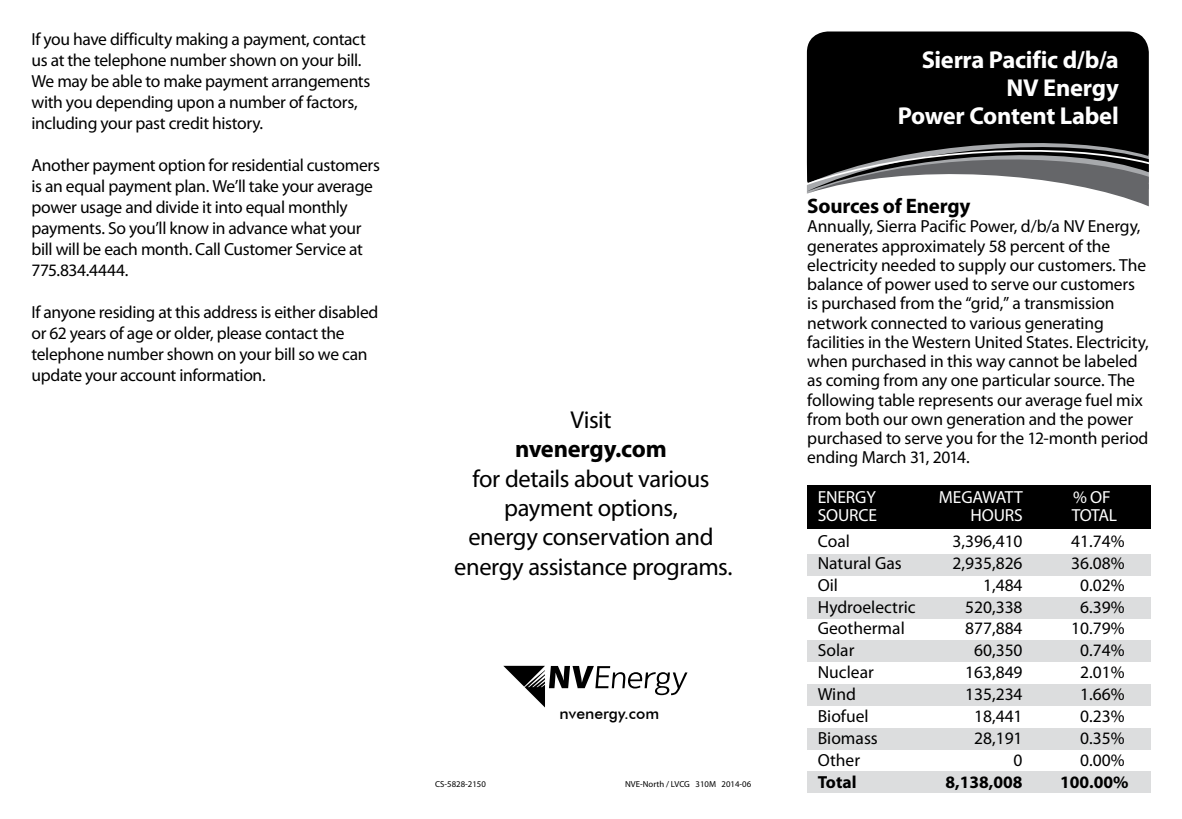
<style>
.page{position:relative;width:1182px;height:819px;background:#fff}
.page>*{position:absolute;margin:0;border:0;box-sizing:border-box;transform-origin:0 0}
.t1{font:24.5px/29.4px "Myriad Pro";letter-spacing:-.015em;color:#000;text-align:center}
.t2{font:700 24.5px/28px "Myriad Pro";letter-spacing:-.015em;color:#fff;text-align:right}
.t3{font:700 24.5px "Myriad Pro";letter-spacing:-.01em;color:#000}
.t4{font:700 21px "Myriad Pro";letter-spacing:-.01em;color:#000}
.t5{font:17.5px/21px "Myriad Pro";letter-spacing:-.015em;color:#000}
.t6{font:17.5px "Myriad Pro";letter-spacing:-.01em;color:#fff}
.t7{font:700 17.5px "Myriad Pro";color:#000}
.t8{font:500 15.75px "Futura BT";color:#000}
.t9{font:8.75px "Myriad Pro";color:#000}
</style>
<div class="page">
<div style="left:807px;top:554px;width:343px;height:21px;background:#dcddde"></div>
<div style="left:807px;top:597px;width:343px;height:21px;background:#dcddde"></div>
<div style="left:807px;top:641px;width:343px;height:21px;background:#dcddde"></div>
<div style="left:807px;top:684px;width:343px;height:22px;background:#dcddde"></div>
<div style="left:807px;top:728px;width:343px;height:22px;background:#dcddde"></div>
<div style="left:807px;top:772px;width:343px;height:21px;background:#dcddde"></div>
<svg style="left:503px;top:666px;width:184px;height:42px"></svg>
<div style="left:806px;top:32px;width:342px;height:84px;background:#000"></div>
<svg style="left:806px;top:116px;width:343px;height:91px"></svg>
<div style="left:807px;top:485px;width:343px;height:43px;background:#000"></div>
<p class="t5" style="left:32px;top:28px;width:340px">If you have difficulty making a payment, contact us at the telephone number shown on your bill.<br>We may be able to make payment arrangements with you depending upon a number of factors, including your past credit history.</p>
<p class="t5" style="left:32px;top:154px;width:350px">Another payment option for residential customers is an equal payment plan. We’ll take your average power usage and divide it into equal monthly payments. So you’ll know in advance what your bill will be each month. Call Customer Service at 775.834.4444.</p>
<p class="t5" style="left:32px;top:301px;width:348px">If anyone residing at this address is either disabled or 62 years of age or older, please contact the telephone number shown on your bill so we can update your account information.</p>
<h3 class="t1" style="left:570px;top:405px;width:43px">Visit</h3>
<p class="t3" style="left:515px;top:433px;width:153px">nvenergy.com</p>
<h3 class="t1" style="left:454px;top:463px;width:280px">for details about various payment options,<br>energy conservation and energy assistance programs.</h3>
<p class="t8" style="left:559px;top:704px;width:101px">nvenergy.com</p>
<p class="t9" style="left:435px;top:779px;width:52px">CS-5828-2150</p>
<p class="t9" style="left:625px;top:779px;width:128px">NVE-North / LVCG 310M 2014-06</p>
<p class="t2" style="left:897px;top:44px;width:223px">Sierra Pacific d/b/a<br>NV Energy<br>Power Content Label</p>
<h4 class="t4" style="left:807px;top:192px;width:165px">Sources of Energy</h4>
<p class="t5" style="left:807px;top:217px;width:343px;line-height:19.2px">Annually, Sierra Pacific Power, d/b/a NV Energy, generates approximately 58 percent of the electricity needed to supply our customers. The balance of power used to serve our customers is purchased from the “grid,” a transmission network connected to various generating facilities in the Western United States. Electricity, when purchased in this way cannot be labeled as coming from any one particular source. The following table represents our average fuel mix from both our own generation and the power purchased to serve you for the 12-month period ending March 31, 2014.</p>
<p class="t6" style="left:817px;top:486px;width:60px">ENERGY</p>
<p class="t6" style="left:938px;top:486px;width:85px">MEGAWATT</p>
<p class="t6" style="left:1072px;top:486px;width:39px">% OF</p>
<p class="t6" style="left:817px;top:504px;width:61px">SOURCE</p>
<p class="t6" style="left:970px;top:504px;width:54px">HOURS</p>
<p class="t6" style="left:1071px;top:504px;width:47px">TOTAL</p>
<p class="t5" style="left:817px;top:530px;width:34px">Coal</p>
<p class="t5" style="left:952px;top:530px;width:72px">3,396,410</p>
<p class="t5" style="left:1071px;top:530px;width:55px">41.74%</p>
<p class="t5" style="left:817px;top:552px;width:86px">Natural Gas</p>
<p class="t5" style="left:952px;top:552px;width:72px">2,935,826</p>
<p class="t5" style="left:1071px;top:552px;width:55px">36.08%</p>
<p class="t5" style="left:817px;top:574px;width:22px">Oil</p>
<p class="t5" style="left:982px;top:574px;width:41px">1,484</p>
<p class="t5" style="left:1080px;top:574px;width:46px">0.02%</p>
<p class="t5" style="left:817px;top:596px;width:99px">Hydroelectric</p>
<p class="t5" style="left:965px;top:596px;width:59px">520,338</p>
<p class="t5" style="left:1080px;top:596px;width:46px">6.39%</p>
<p class="t5" style="left:817px;top:618px;width:88px">Geothermal</p>
<p class="t5" style="left:965px;top:618px;width:59px">877,884</p>
<p class="t5" style="left:1071px;top:618px;width:55px">10.79%</p>
<p class="t5" style="left:817px;top:640px;width:38px">Solar</p>
<p class="t5" style="left:973px;top:640px;width:50px">60,350</p>
<p class="t5" style="left:1080px;top:640px;width:46px">0.74%</p>
<p class="t5" style="left:817px;top:661px;width:58px">Nuclear</p>
<p class="t5" style="left:965px;top:661px;width:59px">163,849</p>
<p class="t5" style="left:1080px;top:661px;width:46px">2.01%</p>
<p class="t5" style="left:817px;top:683px;width:40px">Wind</p>
<p class="t5" style="left:965px;top:683px;width:59px">135,234</p>
<p class="t5" style="left:1080px;top:683px;width:46px">1.66%</p>
<p class="t5" style="left:817px;top:705px;width:52px">Biofuel</p>
<p class="t5" style="left:973px;top:705px;width:50px">18,441</p>
<p class="t5" style="left:1080px;top:705px;width:46px">0.23%</p>
<p class="t5" style="left:817px;top:727px;width:62px">Biomass</p>
<p class="t5" style="left:973px;top:727px;width:50px">28,191</p>
<p class="t5" style="left:1080px;top:727px;width:46px">0.35%</p>
<p class="t5" style="left:817px;top:749px;width:44px">Other</p>
<p class="t5" style="left:1013px;top:749px;width:10px">0</p>
<p class="t5" style="left:1080px;top:749px;width:46px">0.00%</p>
<p class="t7" style="left:817px;top:770px;width:40px">Total</p>
<p class="t7" style="left:945px;top:770px;width:79px">8,138,008</p>
<p class="t7" style="left:1059px;top:770px;width:70px">100.00%</p>
</div>
